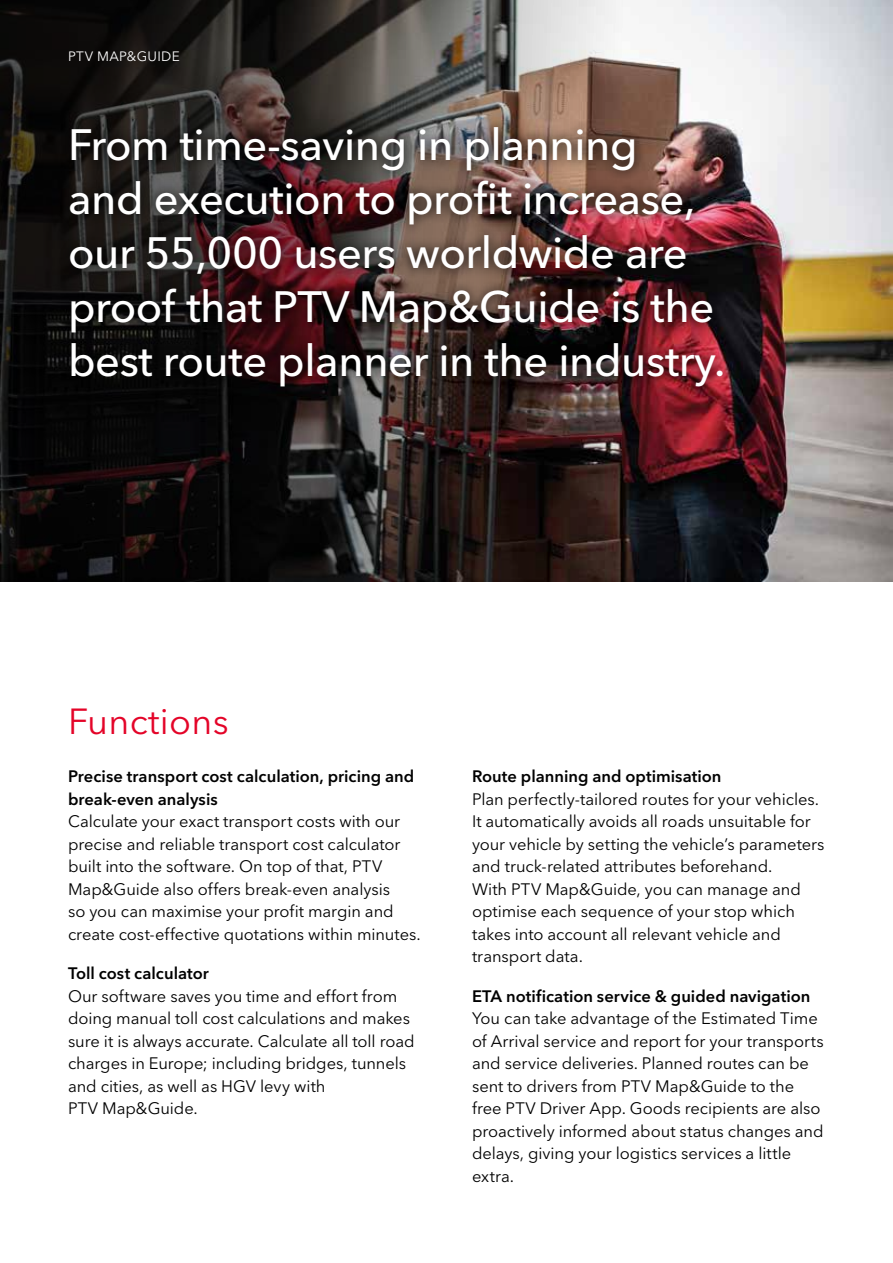
<style>
.page{position:relative;width:893px;height:1263px;background:#fff}
.page>*{position:absolute;margin:0;border:0;box-sizing:border-box;transform-origin:0 0}
.t1{font:500 43.5px/54px "Avenir Next LT Pro";letter-spacing:-.01em;color:#fff}
.t2{font:36px "Avenir Next LT Pro";letter-spacing:.01em;color:#e40428}
.t3{font:16.5px/22.5px "Avenir Next LT Pro";letter-spacing:-.005em;color:#000}
.t4{font:600 16.5px/22.5px "Avenir Next LT Pro";color:#000}
.t5{font:13.5px "Avenir Next LT Pro";letter-spacing:.025em;color:#fff}
</style>
<div class="page">
<img style="left:0;top:0;width:893px;height:581px">
<div style="left:59px;top:117px;width:674px;height:281px;background:#000;opacity:.95"></div>
<p class="t5" style="left:68px;top:48px;width:113px">PTV MAP&amp;GUIDE</p>
<h1 class="t1" style="left:68px;top:118px;width:659px">From time-saving in planning<br>and execution to profit increase, our 55,000 users worldwide are proof that PTV Map&amp;Guide is the best route planner in the industry.</h1>
<h2 class="t2" style="left:68px;top:700px;width:162px">Functions</h2>
<p class="t4" style="left:68px;top:765px;width:348px">Precise transport cost calculation, pricing and break-even analysis</p>
<p class="t3" style="left:68px;top:810px;width:354px">Calculate your exact transport costs with our precise and reliable transport cost calculator built into the software. On top of that, PTV Map&amp;Guide also offers break-even analysis<br>so you can maximise your profit margin and create cost-effective quotations within minutes.</p>
<p class="t4" style="left:68px;top:962px;width:142px">Toll cost calculator</p>
<p class="t3" style="left:68px;top:985px;width:348px">Our software saves you time and effort from doing manual toll cost calculations and makes sure it is always accurate. Calculate all toll road charges in Europe; including bridges, tunnels and cities, as well as HGV levy with<br>PTV Map&amp;Guide.</p>
<p class="t4" style="left:472px;top:765px;width:251px">Route planning and optimisation</p>
<p class="t3" style="left:472px;top:788px;width:354px">Plan perfectly-tailored routes for your vehicles.<br>It automatically avoids all roads unsuitable for your vehicle by setting the vehicle’s parameters and truck-related attributes beforehand.<br>With PTV Map&amp;Guide, you can manage and optimise each sequence of your stop which takes into account all relevant vehicle and transport data.</p>
<p class="t4" style="left:472px;top:985px;width:340px">ETA notification service &amp; guided navigation</p>
<p class="t3" style="left:472px;top:1007px;width:353px">You can take advantage of the Estimated Time of Arrival service and report for your transports and service deliveries. Planned routes can be sent to drivers from PTV Map&amp;Guide to the free PTV Driver App. Goods recipients are also proactively informed about status changes and delays, giving your logistics services a little extra.</p>
</div>
